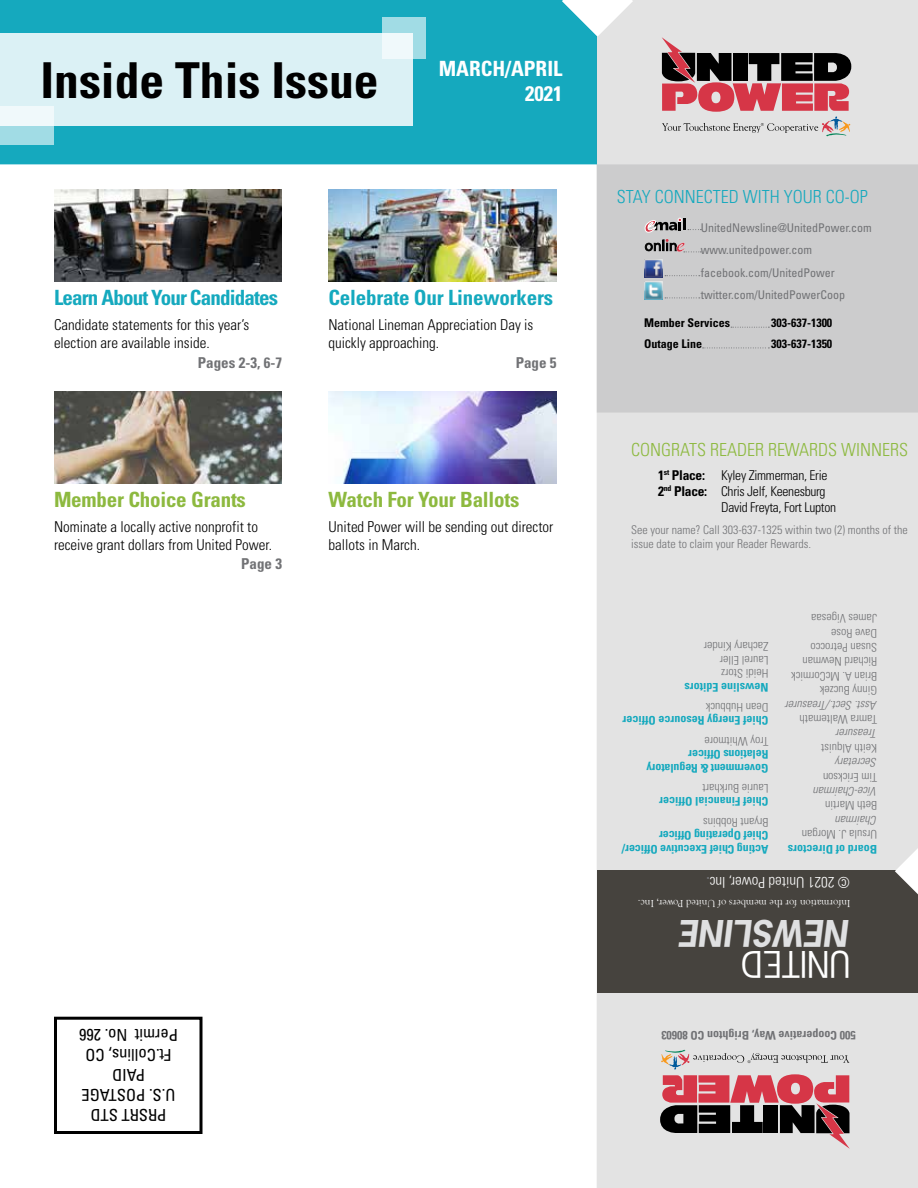
<style>
.page{position:relative;width:918px;height:1188px;background:#fff}
.page>*{position:absolute;margin:0;border:0;box-sizing:border-box;transform-origin:0 0}
.t1{font:700 condensed 49.5px "Univers";color:#000}
.t2{font:italic 700 34.5px "News Gothic Std";color:#dfe0e1}
.t3{font:34.5px "News Gothic Std";color:#fff}
.t4{font:700 condensed 21px "Univers";letter-spacing:-.025em;color:#15a9be}
.t5{font:700 condensed 21px "Univers";letter-spacing:-.01em;color:#8db93f}
.t6{font:700 condensed 21px/25.2px "Univers";color:#fff;text-align:right}
.t7{font:300 condensed 18px "Univers";color:#8db93f}
.t8{font:300 condensed 18px "Univers";color:#15a9be}
.t9{font:condensed 16.5px/19.8px "Univers";color:#000;text-align:center}
.t10{font:300 condensed 15px/18px "Univers";color:#000}
.t11{font:700 condensed 15px "Univers";color:#717275}
.t12{font:300 condensed 15px "Univers";color:#fff}
.t13{font:300 condensed 13.5px "Univers";letter-spacing:-.02em;color:#000}
.t14{font:300 condensed 12px/14.4px "Univers";color:#717275}
.t15{font:700 condensed 12px/13.5px "Univers";letter-spacing:-.01em;color:#15a9be}
.t16{font:condensed 12px/22.5px "Univers";color:#717275}
.t17{font:italic 300 condensed 12px "Univers";color:#717275}
.t18{font:700 condensed 12px "Univers";color:#000}
.t19{font:700 condensed 12px "Univers";color:#717275}
.t20{font:300 condensed 12px "Univers";color:#717475}
.t21{font:10.5px "Goudy Old Style T";color:#fff}
.s1{font-weight:700}
.s2{font-weight:700;color:#717275}
</style>
<div class="page">
<div style="left:0;top:0;width:597px;height:164px;background:#15a9be"></div>
<div style="left:0;top:34px;width:413px;height:92px;background:#dbf1f5"></div>
<svg style="left:382px;top:17px;width:44px;height:42px;background:#c3e8ee"></svg>
<svg style="left:0;top:106px;width:54px;height:39px;background:#c9eaf0"></svg>
<div style="left:597px;top:0;width:321px;height:1188px;background:#e3e3e3"></div>
<div style="left:597px;top:164px;width:321px;height:249px;background:#cccccd"></div>
<svg style="left:654px;top:1049px;width:202px;height:111px;background:#b39396"></svg>
<svg style="left:655px;top:34px;width:196px;height:103px;background:#ae8b8e"></svg>
<img style="left:645px;top:260px;width:17px;height:18px">
<img style="left:645px;top:282px;width:17px;height:17px">
<svg style="left:645px;top:218px;width:56px;height:35px;background:#a9a3a4"></svg>
<svg style="left:665px;top:275px;width:35px;height:1px"></svg>
<svg style="left:665px;top:298px;width:35px;height:1px"></svg>
<div style="left:598px;top:871px;width:320px;height:122px;background:#46433e"></div>
<svg style="left:895px;top:848px;width:23px;height:46px"></svg>
<svg style="left:562px;top:0;width:71px;height:37px"></svg>
<div style="left:54px;top:1017px;width:148px;height:117px;border:3px solid #000"></div>
<svg style="left:731px;top:327px;width:38px;height:1px"></svg>
<svg style="left:703px;top:348px;width:66px;height:1px"></svg>
<img style="left:328px;top:189px;width:228px;height:93px">
<img style="left:329px;top:391px;width:227px;height:93px">
<img style="left:54px;top:189px;width:228px;height:93px">
<img style="left:54px;top:391px;width:228px;height:93px">
<h1 class="t1" style="left:40px;top:50px;width:340px">Inside This Issue</h1>
<h3 class="t6" style="left:439px;top:55px;width:125px">MARCH/APRIL<br>2021</h3>
<h3 class="t4" style="left:54px;top:285px;width:226px">Learn About Your Candidates</h3>
<p class="t10" style="left:54px;top:316px;width:197px">Candidate statements for this year’s election are available inside.</p>
<p class="t11" style="left:198px;top:354px;width:86px">Pages 2-3, 6-7</p>
<h3 class="t4" style="left:328px;top:285px;width:226px">Celebrate Our Lineworkers</h3>
<p class="t10" style="left:328px;top:316px;width:206px">National Lineman Appreciation Day is quickly approaching.</p>
<p class="t11" style="left:516px;top:354px;width:42px">Page 5</p>
<h3 class="t5" style="left:54px;top:487px;width:193px">Member Choice Grants</h3>
<p class="t10" style="left:54px;top:518px;width:220px">Nominate a locally active nonprofit to receive grant dollars from United Power.</p>
<p class="t11" style="left:241px;top:555px;width:42px">Page 3</p>
<h3 class="t5" style="left:329px;top:487px;width:192px">Watch For Your Ballots</h3>
<p class="t10" style="left:329px;top:518px;width:226px">United Power will be sending out director ballots in March.</p>
<h3 class="t9" style="left:178px;top:1125px;width:100px;rotate:-180deg">PRSRT STD<br>U.S. POSTAGE<br>PAID<br>Ft.Collins, CO<br>Permit No. 266</h3>
<h3 class="t8" style="left:617px;top:186px;width:253px">STAY CONNECTED WITH YOUR CO-OP</h3>
<p class="t16" style="left:701px;top:216px;width:173px">UnitedNewsline@UnitedPower.com www.unitedpower.com facebook.com/UnitedPower twitter.com/UnitedPowerCoop</p>
<p class="t18" style="left:644px;top:315px;width:87px">Member Services</p>
<p class="t18" style="left:771px;top:315px;width:63px">303-637-1300</p>
<p class="t18" style="left:644px;top:336px;width:59px">Outage Line</p>
<p class="t18" style="left:771px;top:336px;width:63px">303-637-1350</p>
<h3 class="t7" style="left:631px;top:439px;width:279px">CONGRATS READER REWARDS WINNERS</h3>
<p class="t13" style="left:658px;top:467px;width:171px"><span class="s1">1</span><sup>st</sup> <span class="s1">Place:</span> Kyley Zimmerman, Erie</p>
<p class="t13" style="left:658px;top:483px;width:169px"><span class="s1">2</span><sup>nd</sup> <span class="s1">Place:</span> Chris Jelf, Keenesburg</p>
<p class="t13" style="left:721px;top:499px;width:116px">David Freyta, Fort Lupton</p>
<p class="t14" style="left:631px;top:522px;width:278px">See your name? Call 303-637-1325 within two (2) months of the issue date to claim your Reader Rewards.</p>
<p class="t14" style="left:768px;top:680px;width:66px;line-height:13.5px;rotate:-180deg">Heidi Storz<br>Laurel Eller<br>Zachary Kinder</p>
<p class="t15" style="left:768px;top:694px;width:86px;rotate:-180deg">Newsline Editors</p>
<p class="t14" style="left:877px;top:698px;width:87px;rotate:-180deg">Ginny Buczek<br>Brian A. McCormick<br>Richard Newman<br>Susan Petrocco<br>Dave Rose<br>James Vigesaa</p>
<p class="t20" style="left:768px;top:714px;width:64px;rotate:-180deg">Dean Hubbuck</p>
<p class="t17" style="left:877px;top:712px;width:93px;rotate:-180deg">Asst. Sect./Treasurer</p>
<p class="t15" style="left:768px;top:727px;width:147px;rotate:-180deg">Chief Energy Resource Officer</p>
<p class="t14" style="left:877px;top:726px;width:79px;rotate:-180deg">Tamra Waltemath</p>
<p class="t14" style="left:768px;top:748px;width:65px;rotate:-180deg">Troy Whitmore</p>
<p class="t15" style="left:768px;top:775px;width:124px;rotate:-180deg">Government &amp; Regulatory<br>Relations Officer</p>
<p class="t17" style="left:877px;top:741px;width:42px;rotate:-180deg">Treasurer</p>
<p class="t14" style="left:877px;top:755px;width:57px;rotate:-180deg">Keith Alquist</p>
<p class="t17" style="left:877px;top:770px;width:43px;rotate:-180deg">Secretary</p>
<p class="t14" style="left:877px;top:784px;width:56px;rotate:-180deg">Tim Erickson</p>
<p class="t14" style="left:768px;top:795px;width:67px;rotate:-180deg">Laurie Burkhart</p>
<p class="t15" style="left:768px;top:808px;width:111px;rotate:-180deg">Chief Financial Officer</p>
<p class="t17" style="left:877px;top:798px;width:65px;rotate:-180deg">Vice-Chairman</p>
<p class="t14" style="left:877px;top:813px;width:53px;rotate:-180deg">Beth Martin</p>
<p class="t14" style="left:768px;top:829px;width:67px;rotate:-180deg">Bryant Robbins</p>
<p class="t15" style="left:768px;top:856px;width:148px;rotate:-180deg">Acting Chief Executive Officer/<br>Chief Operating Officer</p>
<p class="t17" style="left:877px;top:827px;width:43px;rotate:-180deg">Chairman</p>
<p class="t14" style="left:877px;top:842px;width:77px;rotate:-180deg">Ursula J. Morgan</p>
<p class="t15" style="left:877px;top:856px;width:91px;rotate:-180deg">Board of Directors</p>
<p class="t12" style="left:850px;top:891px;width:145px;rotate:-180deg">© 2021 United Power, Inc<span class="s2">.</span></p>
<p class="t21" style="left:851px;top:909px;width:214px;rotate:-180deg">Information for the members of United Power, Inc.</p>
<h2 class="t2" style="left:851px;top:956px;width:172px;rotate:-180deg">NEWSLINE</h2>
<h2 class="t3" style="left:851px;top:986px;width:111px;rotate:-180deg">UNITED</h2>
<p class="t19" style="left:856px;top:1042px;width:196px;rotate:-180deg">500 Cooperative Way, Brighton CO 80603</p>
</div>
